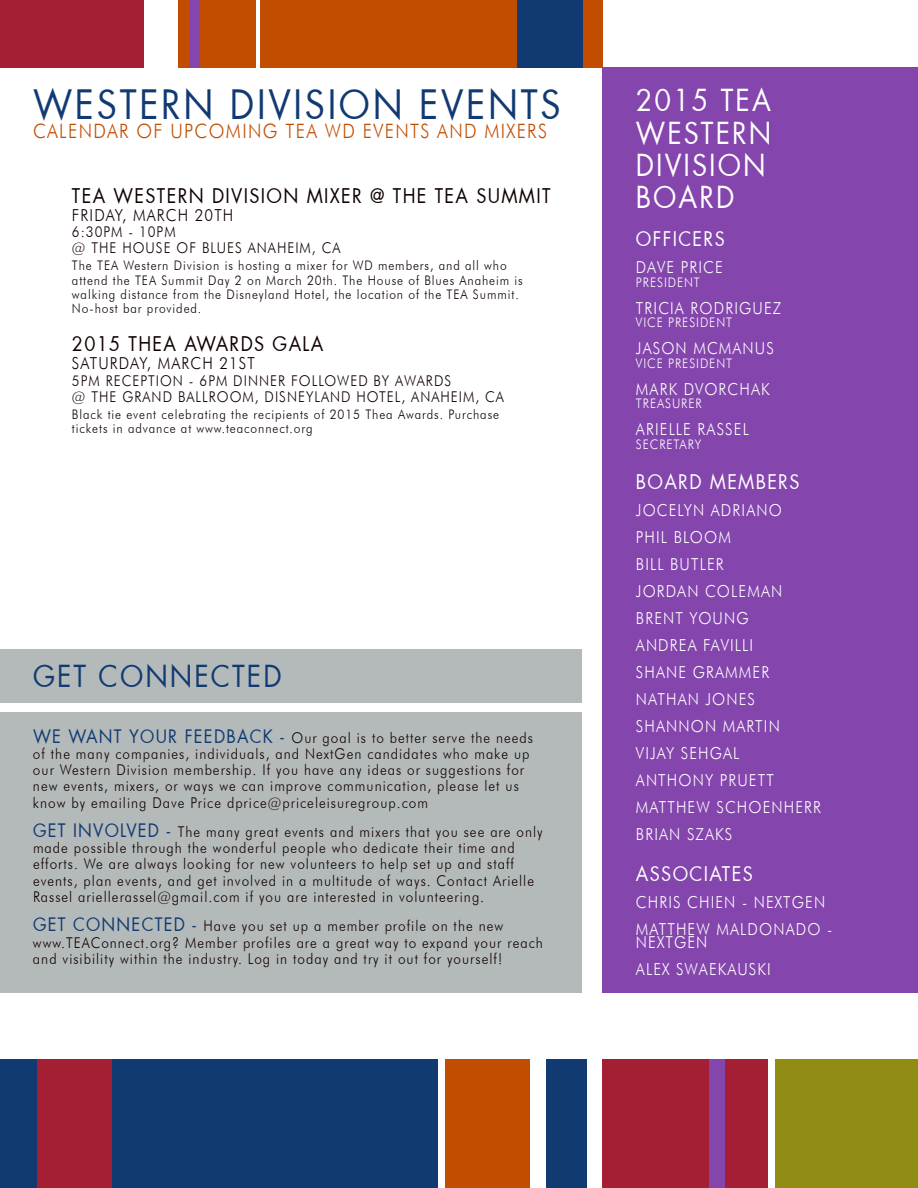
<style>
.page{position:relative;width:918px;height:1188px;background:#fff}
.page>*{position:absolute;margin:0;border:0;box-sizing:border-box;transform-origin:0 0}
.t1{font:39.6px "Futura";letter-spacing:.075em;color:#113a72;scale:.91 1}
.t2{font:29.7px/32.4px "Futura";letter-spacing:.075em;color:#fff;scale:.91 1}
.t3{font:29.7px "Futura";letter-spacing:.075em;color:#113a72;scale:.91 1}
.t4{font:19.8px "Futura";letter-spacing:.075em;color:#100;scale:.91 1}
.t5{font:300 19.8px "Futura BT";letter-spacing:.075em;color:#c24d00;scale:.91 1}
.t6{font:19.8px "Futura";letter-spacing:.075em;color:#fff;scale:.91 1}
.t7{font:300 16.5px/27px "Futura BT";letter-spacing:.075em;color:#fff;scale:.91 1}
.t8{font:300 16.5px "Futura BT";letter-spacing:.075em;color:#100;scale:.91 1}
.t9{font:300 14.85px/16.2px "Futura BT";letter-spacing:.075em;color:#100;scale:.91 1}
.t10{font:300 13.2px/14.4px "Futura BT";letter-spacing:.075em;color:#100;scale:.91 1}
.t11{font:300 13.2px "Futura BT";letter-spacing:.075em;color:#fff;scale:.91 1}
.s1{font-family:"Futura";font-weight:400;font-size:18.15px;color:#113a72}
</style>
<div class="page">
<div style="left:261px;top:0;width:342px;height:68px;background:#c24d00"></div>
<div style="left:0;top:0;width:144px;height:68px;background:#a41f34"></div>
<div style="left:178px;top:0;width:78px;height:68px;background:#c24d00"></div>
<div style="left:517px;top:0;width:66px;height:68px;background:#113a72"></div>
<div style="left:189px;top:0;width:11px;height:68px;background:#8445ad"></div>
<div style="left:603px;top:68px;width:315px;height:925px;background:#8445ad"></div>
<div style="left:0;top:1059px;width:438px;height:129px;background:#113a72"></div>
<div style="left:775px;top:1059px;width:143px;height:129px;background:#918c14"></div>
<div style="left:603px;top:1059px;width:165px;height:129px;background:#a41f34"></div>
<div style="left:38px;top:1059px;width:74px;height:129px;background:#a41f34"></div>
<div style="left:710px;top:1059px;width:15px;height:129px;background:#8445ad"></div>
<div style="left:546px;top:1059px;width:41px;height:129px;background:#113a72"></div>
<div style="left:446px;top:1059px;width:84px;height:129px;background:#c24d00"></div>
<div style="left:0;top:712px;width:582px;height:281px;background:#b4baba"></div>
<div style="left:0;top:650px;width:582px;height:53px;background:#b4baba"></div>
<h1 class="t1" style="left:33px;top:77px;width:581px">WESTERN DIVISION EVENTS</h1>
<h3 class="t5" style="left:33px;top:119px;width:566px">CALENDAR OF UPCOMING TEA WD EVENTS AND MIXERS</h3>
<h3 class="t4" style="left:72px;top:182px;width:527px">TEA WESTERN DIVISION MIXER @ THE TEA SUMMIT</h3>
<p class="t8" style="left:72px;top:205px;width:179px">FRIDAY, MARCH 20TH</p>
<p class="t9" style="left:72px;top:223px;width:297px">6:30PM - 10PM<br>@ THE HOUSE OF BLUES ANAHEIM, CA</p>
<p class="t10" style="left:72px;top:258px;width:497px">The TEA Western Division is hosting a mixer for WD members, and all who attend the TEA Summit Day 2 on March 20th. The House of Blues Anaheim is walking distance from the Disneyland Hotel, the location of the TEA Summit.<br>No-host bar provided.</p>
<h3 class="t4" style="left:72px;top:330px;width:278px">2015 THEA AWARDS GALA</h3>
<p class="t8" style="left:72px;top:353px;width:203px">SATURDAY, MARCH 21ST</p>
<p class="t9" style="left:72px;top:372px;width:476px">5PM RECEPTION - 6PM DINNER FOLLOWED BY AWARDS<br>@ THE GRAND BALLROOM, DISNEYLAND HOTEL, ANAHEIM, CA</p>
<p class="t10" style="left:72px;top:407px;width:471px">Black tie event celebrating the recipients of 2015 Thea Awards. Purchase tickets in advance at www.teaconnect.org</p>
<h2 class="t3" style="left:33px;top:655px;width:275px">GET CONNECTED</h2>
<p class="t9" style="left:33px;top:729px;width:551px"><span class="s1">WE WANT YOUR FEEDBACK -</span> Our goal is to better serve the needs of the many companies, individuals, and NextGen candidates who make up our Western Division membership. If you have any ideas or suggestions for new events, mixers, or ways we can improve communication, please let us know by emailing Dave Price dprice@priceleisuregroup.com</p>
<p class="t9" style="left:33px;top:823px;width:562px"><span class="s1">GET INVOLVED -</span> The many great events and mixers that you see are only made possible through the wonderful people who dedicate their time and efforts. We are always looking for new volunteers to help set up and staff events, plan events, and get involved in a multitude of ways. Contact Arielle Rassel ariellerassel@gmail.com if you are interested in volunteering.</p>
<p class="t9" style="left:33px;top:918px;width:562px"><span class="s1">GET CONNECTED -</span> Have you set up a member profile on the new www.TEAConnect.org? Member profiles are a great way to expand your reach and visibility within the industry. Log in today and try it out for yourself!</p>
<h2 class="t2" style="left:636px;top:84px;width:150px">2015 TEA<br>WESTERN<br>DIVISION<br>BOARD</h2>
<h3 class="t6" style="left:636px;top:225px;width:99px">OFFICERS</h3>
<p class="t7" style="left:636px;top:254px;width:97px">DAVE PRICE</p>
<p class="t11" style="left:636px;top:274px;width:72px">PRESIDENT</p>
<p class="t7" style="left:636px;top:294px;width:161px">TRICIA RODRIGUEZ</p>
<p class="t11" style="left:636px;top:314px;width:107px">VICE PRESIDENT</p>
<p class="t7" style="left:636px;top:335px;width:153px">JASON MCMANUS</p>
<p class="t11" style="left:636px;top:355px;width:107px">VICE PRESIDENT</p>
<p class="t7" style="left:636px;top:375px;width:149px">MARK DVORCHAK</p>
<p class="t11" style="left:636px;top:395px;width:74px">TREASURER</p>
<p class="t7" style="left:636px;top:416px;width:126px">ARIELLE RASSEL</p>
<p class="t11" style="left:636px;top:436px;width:73px">SECRETARY</p>
<h3 class="t6" style="left:636px;top:468px;width:181px">BOARD MEMBERS</h3>
<p class="t7" style="left:636px;top:497px;width:205px">JOCELYN ADRIANO<br>PHIL BLOOM<br>BILL BUTLER<br>JORDAN COLEMAN<br>BRENT YOUNG<br>ANDREA FAVILLI<br>SHANE GRAMMER<br>NATHAN JONES<br>SHANNON MARTIN<br>VIJAY SEHGAL<br>ANTHONY PRUETT<br>MATTHEW SCHOENHERR<br>BRIAN SZAKS</p>
<h3 class="t6" style="left:636px;top:860px;width:130px">ASSOCIATES</h3>
<p class="t7" style="left:636px;top:888px;width:217px">CHRIS CHIEN - NEXTGEN<br>MATTHEW MALDONADO -</p>
<p class="t7" style="left:636px;top:929px;width:150px">NEXTGEN<br>ALEX SWAEKAUSKI</p>
</div>
